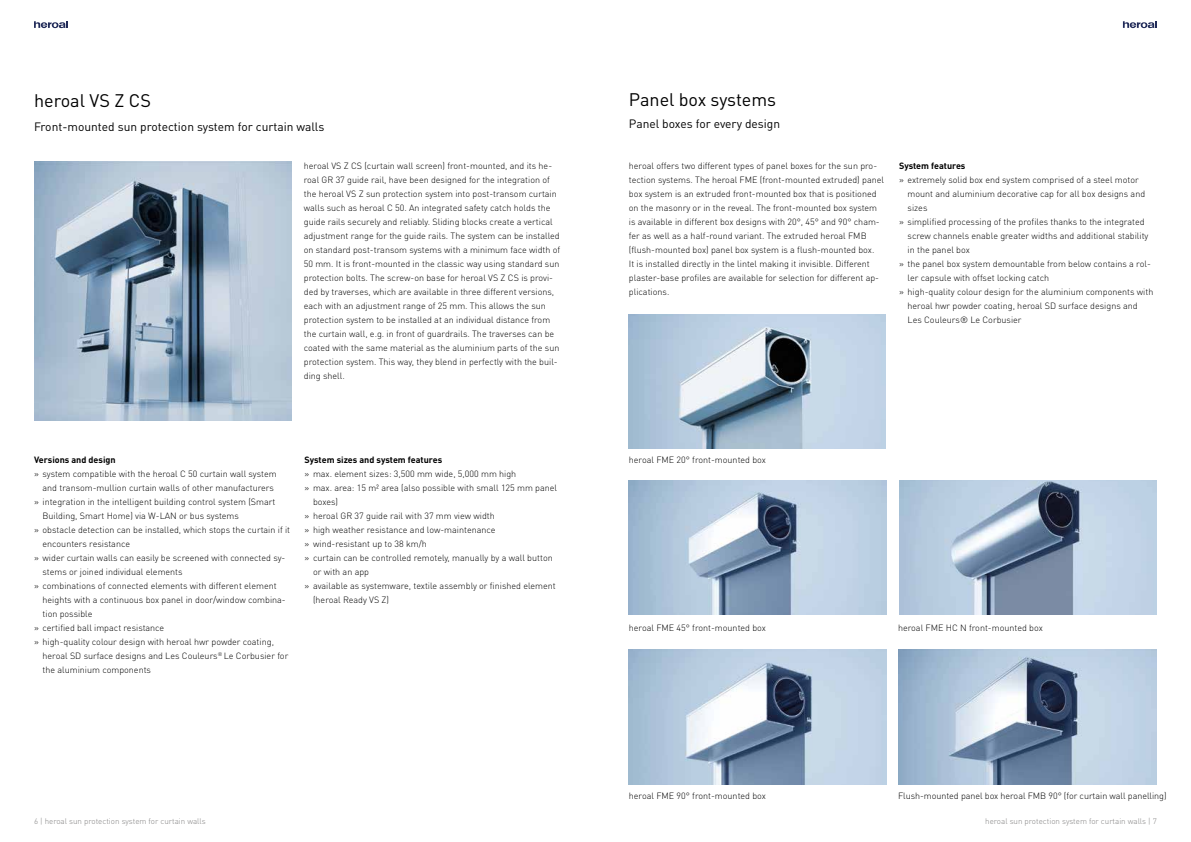
<style>
.page{position:relative;width:1191px;height:842px;background:#fff}
.page>*{position:absolute;margin:0;border:0;box-sizing:border-box;transform-origin:0 0}
.t1{font:18px "DIN Pro";color:#000}
.t2{font:12px "DIN Pro";color:#000}
.t3{font:300 9px/14px "DIN Pro";color:#000}
.t4{font:700 9px "DIN Pro";color:#000}
.t5{font:300 8px "DIN Pro";color:#818080}
</style>
<div class="page">
<svg style="left:1123px;top:21px;width:34px;height:7px"></svg>
<svg style="left:34px;top:21px;width:34px;height:7px"></svg>
<img style="left:34px;top:162px;width:258px;height:258px">
<img style="left:629px;top:650px;width:257px;height:134px">
<img style="left:629px;top:480px;width:257px;height:134px">
<img style="left:629px;top:315px;width:257px;height:134px">
<img style="left:898px;top:650px;width:259px;height:134px">
<img style="left:899px;top:480px;width:257px;height:134px">
<h1 class="t1" style="left:34px;top:86px;width:118px">heroal VS Z CS</h1>
<h2 class="t2" style="left:34px;top:117px;width:292px">Front-mounted sun protection system for curtain walls</h2>
<p class="t3" style="left:304px;top:157px;width:258px">heroal VS Z CS (curtain wall screen) front-mounted, and its he&shy;roal GR 37 guide rail, have been designed for the integration of the heroal VS Z sun protection system into post-transom curtain walls such as heroal C 50. An integrated safety catch holds the guide rails securely and reliably. Sliding blocks create a vertical adjustment range for the guide rails. The system can be installed on standard post-transom systems with a minimum face width of 50 mm. It is front-mounted in the classic way using standard sun protection bolts. The screw-on base for heroal VS Z CS is provi&shy;ded by traverses, which are available in three different versions, each with an adjustment range of 25 mm. This allows the sun protection system to be installed at an individual distance from the curtain wall, e.g. in front of guardrails. The traverses can be coated with the same material as the aluminium parts of the sun protection system. This way, they blend in perfectly with the buil&shy;ding shell.</p>
<p class="t4" style="left:34px;top:452px;width:83px">Versions and design</p>
<p class="t3" style="left:34px;top:466px;width:244px">» system compatible with the heroal C 50 curtain wall system</p>
<p class="t3" style="left:43px;top:480px;width:233px">and transom-mullion curtain walls of other manufacturers</p>
<p class="t3" style="left:34px;top:494px;width:243px">» integration in the intelligent building control system (Smart</p>
<p class="t3" style="left:43px;top:508px;width:198px">Building, Smart Home) via W-LAN or bus systems</p>
<p class="t3" style="left:34px;top:522px;width:258px">» obstacle detection can be installed, which stops the curtain if it</p>
<p class="t3" style="left:43px;top:536px;width:89px">encounters resistance</p>
<p class="t3" style="left:34px;top:550px;width:253px">» wider curtain walls can easily be screened with connected sy-</p>
<p class="t3" style="left:43px;top:564px;width:142px">stems or joined individual elements</p>
<p class="t3" style="left:34px;top:578px;width:244px">» combinations of connected elements with different element</p>
<p class="t3" style="left:43px;top:592px;width:245px">heights with a continuous box panel in door/window combina-</p>
<p class="t3" style="left:43px;top:606px;width:51px">tion possible</p>
<p class="t3" style="left:34px;top:620px;width:132px">» certified ball impact resistance</p>
<p class="t3" style="left:34px;top:634px;width:241px">» high-quality colour design with heroal hwr powder coating,</p>
<p class="t3" style="left:43px;top:648px;width:247px">heroal SD surface designs and Les Couleurs<sup>®</sup> Le Corbusier for</p>
<p class="t3" style="left:43px;top:661px;width:110px">the aluminium components</p>
<p class="t4" style="left:304px;top:452px;width:139px">System sizes and system features</p>
<p class="t3" style="left:304px;top:466px;width:213px">» max. element sizes: 3,500 mm wide, 5,000 mm high</p>
<p class="t3" style="left:304px;top:480px;width:254px">» max. area: 15 m² area (also possible with small 125 mm panel</p>
<p class="t3" style="left:313px;top:494px;width:27px">boxes)</p>
<p class="t3" style="left:304px;top:508px;width:192px">» heroal GR 37 guide rail with 37 mm view width</p>
<p class="t3" style="left:304px;top:522px;width:192px">» high weather resistance and low-maintenance</p>
<p class="t3" style="left:304px;top:536px;width:124px">» wind-resistant up to 38 km/h</p>
<p class="t3" style="left:304px;top:550px;width:250px">» curtain can be controlled remotely, manually by a wall button</p>
<p class="t3" style="left:313px;top:564px;width:58px">or with an app</p>
<p class="t3" style="left:304px;top:578px;width:253px">» available as systemware, textile assembly or finished element</p>
<p class="t3" style="left:313px;top:592px;width:78px">(heroal Ready VS Z)</p>
<h1 class="t1" style="left:629px;top:86px;width:149px">Panel box systems</h1>
<h2 class="t2" style="left:629px;top:115px;width:153px">Panel boxes for every design</h2>
<p class="t3" style="left:629px;top:158px;width:257px">heroal offers two different types of panel boxes for the sun pro&shy;tection systems. The heroal FME (front-mounted extruded) panel box system is an extruded front-mounted box that is positioned on the masonry or in the reveal. The front-mounted box system is available in different box designs with 20°, 45° and 90° cham&shy;fer as well as a half-round variant. The extruded heroal FMB (flush-mounted box) panel box system is a flush-mounted box.<br>It is installed directly in the lintel making it invisible. Different plaster-base profiles are available for selection for different ap&shy;plications.</p>
<p class="t4" style="left:899px;top:158px;width:68px">System features</p>
<p class="t3" style="left:899px;top:171px;width:241px">» extremely solid box end system comprised of a steel motor</p>
<p class="t3" style="left:907px;top:185px;width:239px">mount and aluminium decorative cap for all box designs and</p>
<p class="t3" style="left:907px;top:200px;width:21px">sizes</p>
<p class="t3" style="left:899px;top:214px;width:247px">» simplified processing of the profiles thanks to the integrated</p>
<p class="t3" style="left:907px;top:228px;width:242px">screw channels enable greater widths and additional stability</p>
<p class="t3" style="left:907px;top:242px;width:64px">in the panel box</p>
<p class="t3" style="left:899px;top:256px;width:253px">» the panel box system demountable from below contains a rol-</p>
<p class="t3" style="left:907px;top:270px;width:143px">ler capsule with offset locking catch</p>
<p class="t3" style="left:899px;top:284px;width:256px">» high-quality colour design for the aluminium components with</p>
<p class="t3" style="left:907px;top:298px;width:232px">heroal hwr powder coating, heroal SD surface designs and</p>
<p class="t3" style="left:907px;top:312px;width:116px">Les Couleurs® Le Corbusier</p>
<p class="t3" style="left:629px;top:451px;width:139px">heroal FME 20° front-mounted box</p>
<p class="t3" style="left:629px;top:619px;width:139px">heroal FME 45° front-mounted box</p>
<p class="t3" style="left:629px;top:787px;width:139px">heroal FME 90° front-mounted box</p>
<p class="t3" style="left:898px;top:619px;width:146px">heroal FME HC N front-mounted box</p>
<p class="t3" style="left:898px;top:787px;width:270px">Flush-mounted panel box heroal FMB 90° (for curtain wall panelling)</p>
<p class="t5" style="left:34px;top:815px;width:173px">6 | heroal sun protection system for curtain walls</p>
<p class="t5" style="left:985px;top:815px;width:173px">heroal sun protection system for curtain walls | 7</p>
</div>
